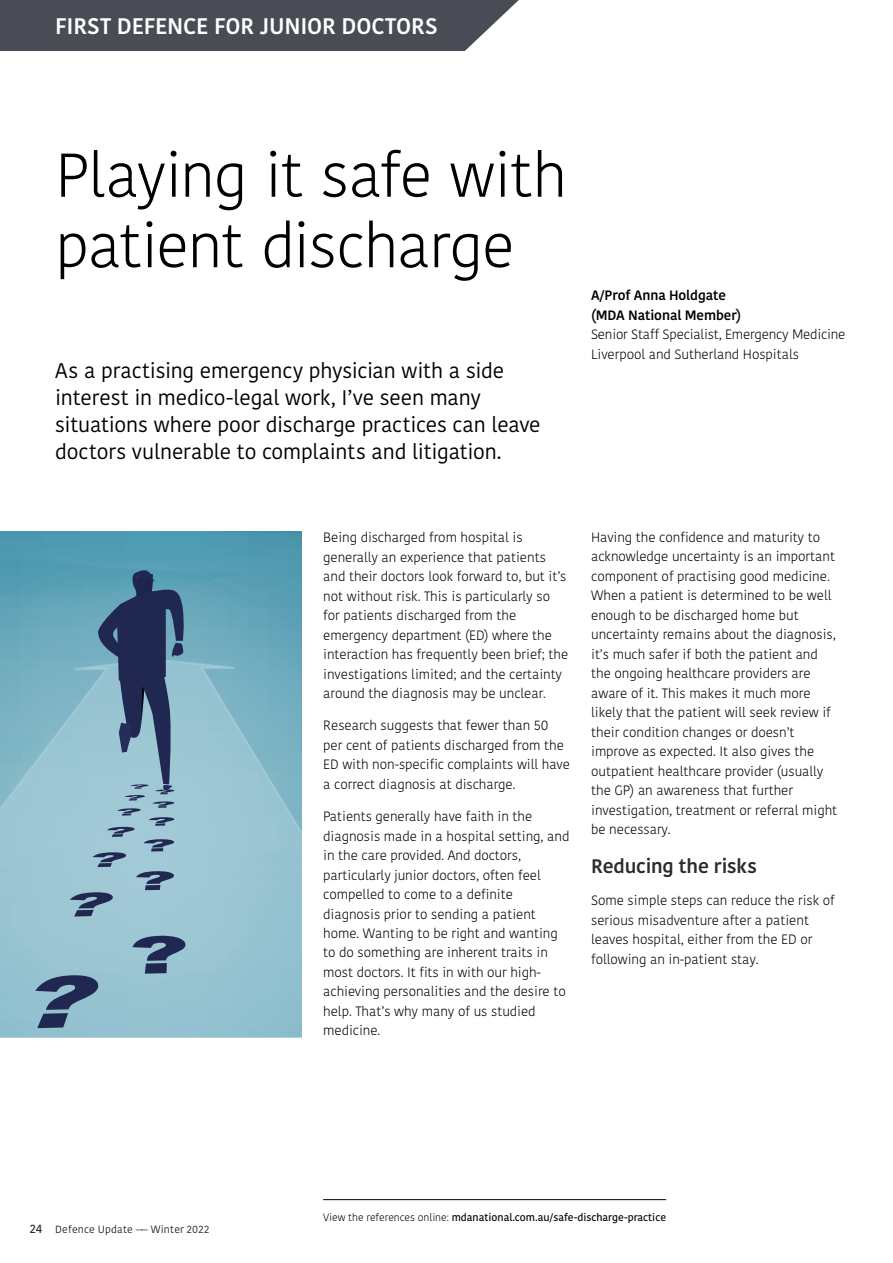
<style>
.page{position:relative;width:893px;height:1263px;background:#fff}
.page>*{position:absolute;margin:0;border:0;box-sizing:border-box;transform-origin:0 0}
.t1{font:300 61.5px/70.5px "Kohinoor";letter-spacing:-.02em;color:#000}
.t2{font:500 22.5px "Kohinoor";letter-spacing:-.005em;color:#fff}
.t3{font:21px/27px "Kohinoor";letter-spacing:-.01em;color:#000}
.t4{font:500 19.5px "Kohinoor";letter-spacing:-.01em;color:#292b2e}
.t5{font:300 13.5px/19.5px "Kohinoor";letter-spacing:-.005em;color:#000}
.t6{font:500 13.5px/19.5px "Kohinoor";letter-spacing:-.005em;color:#000}
.t7{font:600 10.5px "Kohinoor";color:#000}
.t8{font:10.5px "Kohinoor";letter-spacing:.015em;color:#292b2e}
.s1{font-weight:600;font-size:12px}
.s2{font-weight:300}
</style>
<div class="page">
<svg style="left:0;top:0;width:519px;height:51px;background:#55585f"></svg>
<div style="left:55px;top:17px;width:383px;height:17px;background:#494c54"></div>
<hr style="left:323px;top:1199px;width:343px;height:1px;background:#000">
<svg style="left:0;top:532px;width:302px;height:506px;background:#7eaebf"></svg>
<h2 class="t2" style="left:55px;top:12px;width:384px">FIRST DEFENCE FOR JUNIOR DOCTORS</h2>
<h1 class="t1" style="left:55px;top:141px;width:513px">Playing it safe with patient discharge</h1>
<h3 class="t3" style="left:55px;top:358px;width:487px">As a practising emergency physician with a side interest in medico-legal work, I’ve seen many situations where poor discharge practices can leave doctors vulnerable to complaints and litigation.</h3>
<p class="t6" style="left:591px;top:286px;width:152px">A/Prof Anna Holdgate (MDA National Member)</p>
<p class="t5" style="left:591px;top:325px;width:256px">Senior Staff Specialist, Emergency Medicine<br>Liverpool and Sutherland Hospitals</p>
<p class="t5" style="left:323px;top:528px;width:246px">Being discharged from hospital is generally an experience that patients and their doctors look forward to, but it’s not without risk. This is particularly so for patients discharged from the emergency department (ED) where the interaction has frequently been brief; the investigations limited; and the certainty around the diagnosis may be unclear.</p>
<p class="t5" style="left:323px;top:716px;width:248px">Research suggests that fewer than 50 per cent of patients discharged from the ED with non-specific complaints will have a correct diagnosis at discharge.</p>
<p class="t5" style="left:323px;top:807px;width:248px">Patients generally have faith in the diagnosis made in a hospital setting, and in the care provided. And doctors, particularly junior doctors, often feel compelled to come to a definite diagnosis prior to sending a patient home. Wanting to be right and wanting to do something are inherent traits in most doctors. It fits in with our high&shy;achieving personalities and the desire to help. That’s why many of us studied medicine.</p>
<p class="t5" style="left:591px;top:528px;width:248px">Having the confidence and maturity to acknowledge uncertainty is an important component of practising good medicine.<br>When a patient is determined to be well enough to be discharged home but uncertainty remains about the diagnosis, it’s much safer if both the patient and the ongoing healthcare providers are aware of it. This makes it much more likely that the patient will seek review if their condition changes or doesn’t improve as expected. It also gives the outpatient healthcare provider (usually the GP) an awareness that further investigation, treatment or referral might be necessary.</p>
<h3 class="t4" style="left:591px;top:854px;width:167px">Reducing the risks</h3>
<p class="t5" style="left:591px;top:891px;width:245px">Some simple steps can reduce the risk of serious misadventure after a patient leaves hospital, either from the ED or following an in-patient stay.</p>
<p class="t8" style="left:30px;top:1223px;width:181px"><span class="s1">24</span> Defence Update <span class="s2">——</span> Winter 2022</p>
<p class="t7" style="left:323px;top:1211px;width:344px"><span class="s2">View the references online:</span> mdanational.com.au/safe-discharge-practice</p>
</div>
